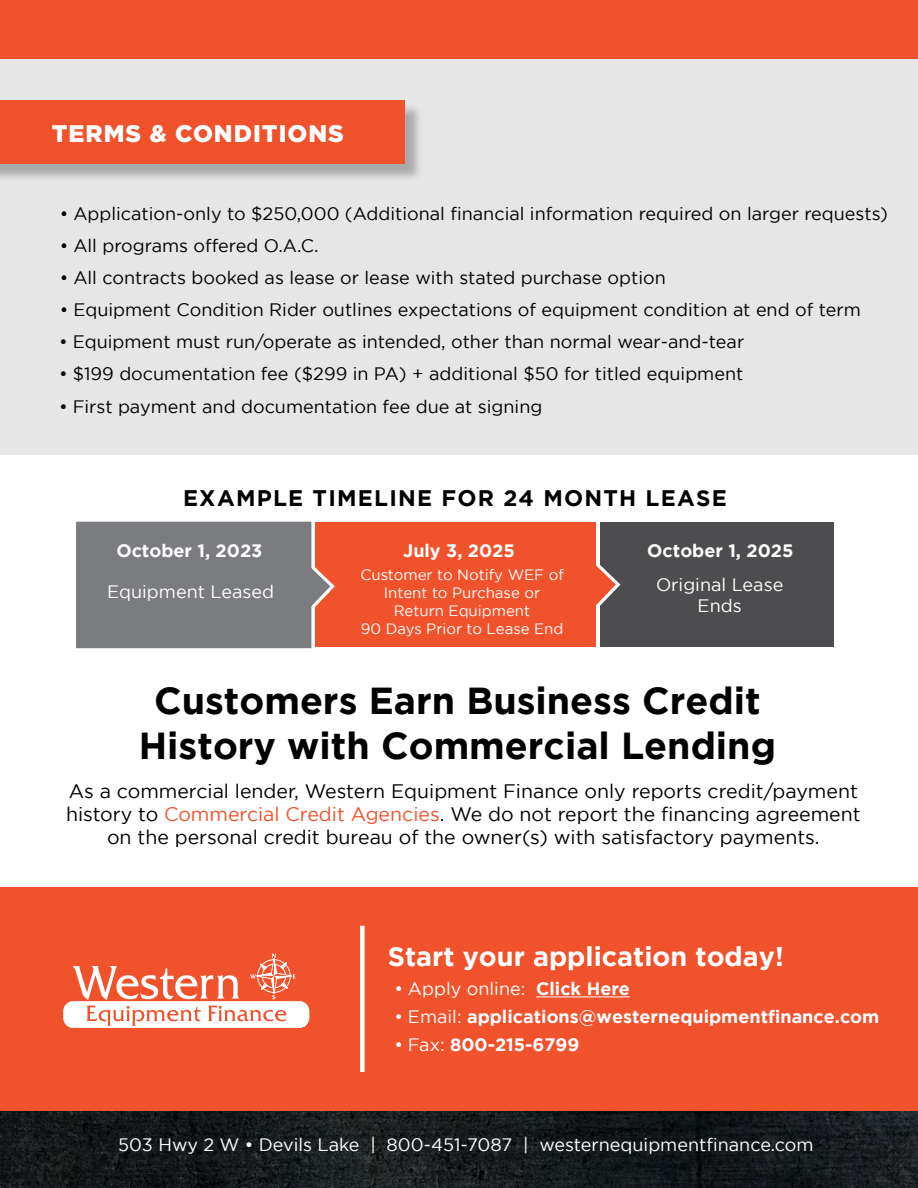
<style>
.page{position:relative;width:918px;height:1188px;background:#fff}
.page>*{position:absolute;margin:0;border:0;box-sizing:border-box;transform-origin:0 0}
.t1{font:700 37.5px/45px "Gotham";color:#000;text-align:center}
.t2{font:700 27px "Gotham";color:#fff}
.t3{font:900 24px "Gotham";letter-spacing:.04em;color:#fff}
.t4{font:700 22.5px "Gotham";letter-spacing:.055em;color:#000}
.t5{font:19.5px/23.4px "Gotham";color:#000;text-align:center}
.t6{font:18px "Gotham";color:#000}
.t7{font:18px/21.6px "Gotham";color:#fff;text-align:center}
.t8{font:700 18px "Gotham";color:#fff}
.t9{font:15px/18px "Gotham";color:#fff;text-align:center}
.s1{color:#f0522c}
.s2{font-weight:700}
.s3{font-weight:400}
</style>
<div class="page">
<img style="left:0;top:1111px;width:918px;height:77px">
<div style="left:600px;top:522px;width:234px;height:125px;background:#4d4d4f"></div>
<div style="left:315px;top:522px;width:280px;height:125px;background:#f0522c"></div>
<svg style="left:595px;top:565px;width:25px;height:40px"></svg>
<div style="left:76px;top:522px;width:235px;height:126px;background:#7b7c7f"></div>
<svg style="left:308px;top:566px;width:27px;height:41px"></svg>
<div style="left:0;top:887px;width:918px;height:224px;background:#f0522c"></div>
<hr style="left:536px;top:997px;width:94px;height:1px;background:#fff">
<div style="left:360px;top:926px;width:5px;height:146px;background:#fff"></div>
<div style="left:0;top:50px;width:918px;height:405px;background:#e6e6e6"></div>
<div style="left:0;top:103px;width:423px;height:79px;background:#000;opacity:.26"></div>
<div style="left:0;top:100px;width:405px;height:64px;background:#f0522c"></div>
<svg style="left:63px;top:954px;width:246px;height:74px"></svg>
<div style="left:0;top:0;width:918px;height:58px;background:#f0522c"></div>
<h3 class="t3" style="left:52px;top:120px;width:294px">TERMS &amp; CONDITIONS</h3>
<p class="t6" style="left:60px;top:203px;width:830px">• Application-only to $250,000 (Additional financial information required on larger requests)</p>
<p class="t6" style="left:60px;top:236px;width:260px">• All programs offered O.A.C.</p>
<p class="t6" style="left:60px;top:268px;width:607px">• All contracts booked as lease or lease with stated purchase option</p>
<p class="t6" style="left:60px;top:300px;width:802px">• Equipment Condition Rider outlines expectations of equipment condition at end of term</p>
<p class="t6" style="left:59px;top:332px;width:687px">• Equipment must run/operate as intended, other than normal wear-and-tear</p>
<p class="t6" style="left:59px;top:364px;width:686px">• $199 documentation fee ($299 in PA) + additional $50 for titled equipment</p>
<p class="t6" style="left:59px;top:396px;width:485px">• First payment and documentation fee due at signing</p>
<p class="t4" style="left:183px;top:485px;width:545px">EXAMPLE TIMELINE FOR 24 MONTH LEASE</p>
<p class="t8" style="left:116px;top:540px;width:147px">October 1, 2023</p>
<p class="t8" style="left:403px;top:540px;width:113px">July 3, 2025</p>
<p class="t7" style="left:107px;top:581px;width:168px">Equipment Leased</p>
<p class="t9" style="left:360px;top:566px;width:205px">Customer to Notify WEF of<br>Intent to Purchase or<br>Return Equipment<br>90 Days Prior to Lease End</p>
<p class="t8" style="left:647px;top:540px;width:148px">October 1, 2025</p>
<p class="t7" style="left:656px;top:573px;width:129px">Original Lease<br>Ends</p>
<h1 class="t1" style="left:139px;top:677px;width:639px">Customers Earn Business Credit<br>History with Commercial Lending</h1>
<p class="t5" style="left:66px;top:779px;width:796px">As a commercial lender, Western Equipment Finance only reports credit/payment history to <span class="s1">Commercial Credit Agencies</span>. We do not report the financing agreement on the personal credit bureau of the owner(s) with satisfactory payments.</p>
<h2 class="t2" style="left:388px;top:941px;width:398px">Start your application today!</h2>
<p class="t7" style="left:394px;top:977px;width:237px">• Apply online: <span class="s2">Click Here</span></p>
<p class="t8" style="left:394px;top:1006px;width:486px"><span class="s3">• Email:</span> applications@westernequipmentfinance.com</p>
<p class="t8" style="left:394px;top:1034px;width:186px"><span class="s3">• Fax:</span> 800-215-6799</p>
<p class="t7" style="left:118px;top:1134px;width:697px">503 Hwy 2 W • Devils Lake | 800-451-7087 | westernequipmentfinance.com</p>
</div>
